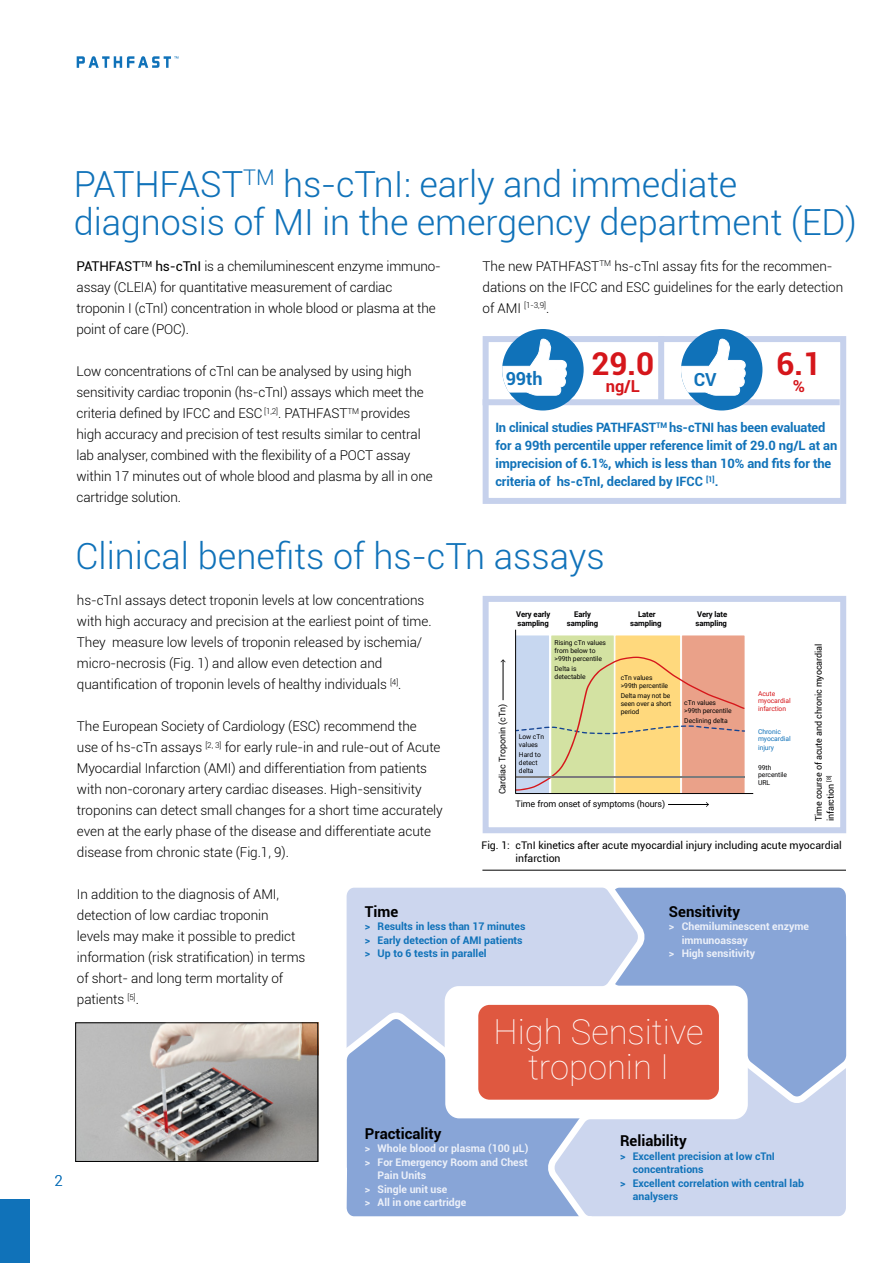
<style>
.page{position:relative;width:893px;height:1263px;background:#fff}
.page>*{position:absolute;margin:0;border:0;box-sizing:border-box;transform-origin:0 0}
.t1{font:300 36px/37.5px "Roboto";letter-spacing:-.005em;color:#1072b9}
.t2{font:100 34.5px/35px "Roboto";color:#fff;text-align:center}
.t3{font:700 31.5px "Roboto";color:#d5161b}
.t4{font:700 18px "Roboto";letter-spacing:-.005em;color:#1072b9}
.t5{font:700 16.5px "Roboto";color:#d5161b}
.t6{font:700 15px "Roboto";color:#000}
.t7{font:300 15px "Roboto";color:#1072b9}
.t8{font:300 13.5px/21px "Roboto";letter-spacing:-.005em;color:#000}
.t9{font:700 12.9px/18px "Roboto";letter-spacing:-.005em;color:#1072b9}
.t10{font:700 10.5px/13.5px "Roboto";color:#1072b9}
.t11{font:700 10.5px "Roboto";color:#ecf0f9}
.t12{font:10.5px/13.5px "Roboto";color:#000}
.t13{font:italic 300 9px "Roboto";letter-spacing:-.01em;color:#020203}
.t14{font:9px "Roboto";letter-spacing:-.01em;color:#020203}
.t15{font:9px/12px "Roboto";letter-spacing:-.01em;color:#000}
.t16{font:300 8.1px "Roboto";color:#000}
.t17{font:700 7.8px/9.4px "Roboto";letter-spacing:-.01em;color:#020203}
.t18{font:6.75px/8.1px "Roboto";letter-spacing:-.01em;color:#020203}
.t19{font:6.75px/7.2px "Roboto";letter-spacing:-.01em;color:#d6171b}
.t20{font:6.75px/7.4px "Roboto";letter-spacing:-.01em;color:#1072b9}
.s1{font-weight:400}
.s2{font-size:13.5px}
</style>
<div class="page">
<div style="left:0;top:1199px;width:30px;height:64px;background:#1072b9"></div>
<svg style="left:77px;top:56px;width:101px;height:12px"></svg>
<svg style="left:651px;top:887px;width:196px;height:166px;background:#93adda"></svg>
<svg style="left:632px;top:1053px;width:215px;height:164px;background:#cdd7ee"></svg>
<svg style="left:606px;top:887px;width:45px;height:99px"></svg>
<div style="left:606px;top:1119px;width:26px;height:98px;background:#ccd6ee"></div>
<svg style="left:346px;top:887px;width:260px;height:330px;background:#b7c7e6"></svg>
<div style="left:475px;top:1002px;width:247px;height:100px;background:#df5840;border-radius:14px"></div>
<div style="left:473px;top:999px;width:251px;height:106px;border:6px solid #fff;border-radius:14px"></div>
<img style="left:77px;top:1024px;width:239px;height:136px">
<div style="left:75px;top:1022px;width:243px;height:140px;border:1px solid #000"></div>
<hr style="left:482px;top:870px;width:364px;height:1px;background:#000">
<div style="left:515px;top:635px;width:34px;height:159px;background:#c7d7f0"></div>
<div style="left:515px;top:635px;width:35px;height:159px;border:1px solid #fff"></div>
<div style="left:551px;top:635px;width:63px;height:159px;background:#d3e2a2"></div>
<div style="left:550px;top:635px;width:65px;height:159px;border:1px solid #fff"></div>
<div style="left:615px;top:635px;width:66px;height:159px;background:#ffd97d"></div>
<div style="left:682px;top:635px;width:63px;height:159px;background:#eaa189"></div>
<svg style="left:516px;top:657px;width:229px;height:134px"></svg>
<hr style="left:516px;top:777px;width:229px;height:1px;background:#7c7b7c">
<hr style="left:515px;top:630px;width:1px;height:164px;background:#020203">
<hr style="left:515px;top:793px;width:238px;height:1px;background:#020203">
<hr style="left:668px;top:804px;width:40px;height:1px;background:#000">
<hr style="left:503px;top:660px;width:1px;height:40px;background:#000">
<div style="left:483px;top:596px;width:363px;height:237px;border:6px solid #c6d1ec"></div>
<div style="left:483px;top:336px;width:363px;height:168px;background:#fff;border:6px solid #c6d1ec"></div>
<div style="left:483px;top:399px;width:357px;height:6px;background:#c6d1ec"></div>
<div style="left:658px;top:336px;width:6px;height:66px;background:#c6d1ec"></div>
<div style="left:502px;top:329px;width:82px;height:81px;background:#1072b9;border-radius:50%"></div>
<svg style="left:502px;top:339px;width:64px;height:56px"></svg>
<div style="left:681px;top:329px;width:81px;height:81px;background:#1072b9;border-radius:50%"></div>
<svg style="left:681px;top:339px;width:64px;height:56px"></svg>
<h1 class="t1" style="left:74px;top:164px;width:784px">PATHFAST<sup>TM</sup> hs-cTnI: early and immediate diagnosis of MI in the emergency department (ED)</h1>
<p class="t8" style="left:77px;top:255px;width:366px"><span class="s1">PATHFAST</span><sup>TM</sup> <span class="s1">hs-cTnI</span> is a chemiluminescent enzyme immuno&shy;assay (CLEIA) for quantitative measurement of cardiac troponin I (cTnI) concentration in whole blood or plasma at the point of care (POC).</p>
<p class="t8" style="left:77px;top:360px;width:358px">Low concentrations of cTnI can be analysed by using high sensitivity cardiac troponin (hs-cTnI) assays which meet the criteria defined by IFCC and ESC <sup>[1,2]</sup>. PATHFAST<sup>TM</sup> provides high accuracy and precision of test results similar to central lab analyser, combined with the flexibility of a POCT assay within 17 minutes out of whole blood and plasma by all in one cartridge solution.</p>
<p class="t8" style="left:483px;top:255px;width:362px">The new PATHFAST<sup>TM</sup> hs-cTnI assay fits for the recommen&shy;dations on the IFCC and ESC guidelines for the early detection</p>
<p class="t16" style="left:483px;top:300px;width:68px"><span class="s2">of AMI</span> [1-3,9]<span class="s2">.</span></p>
<h3 class="t3" style="left:591px;top:342px;width:64px">29.0</h3>
<p class="t5" style="left:606px;top:374px;width:36px">ng/L</p>
<h3 class="t4" style="left:506px;top:366px;width:38px">99th</h3>
<h3 class="t4" style="left:694px;top:367px;width:24px">CV</h3>
<h3 class="t3" style="left:776px;top:342px;width:47px">6.1</h3>
<p class="t5" style="left:793px;top:374px;width:14px">%</p>
<p class="t9" style="left:495px;top:418px;width:343px">In clinical studies PATHFAST<sup>TM</sup> hs-cTNI has been evaluated for a 99th percentile upper reference limit of 29.0 ng/L at an imprecision of 6.1%, which is less than 10% and fits for the criteria of hs-cTnI, declared by IFCC <sup>[1]</sup>.</p>
<h1 class="t1" style="left:75px;top:536px;width:531px">Clinical benefits of hs-cTn assays</h1>
<p class="t8" style="left:77px;top:589px;width:356px">hs-cTnI assays detect troponin levels at low concentrations with high accuracy and precision at the earliest point of time.<br>They measure low levels of troponin released by ischemia/ micro-necrosis (Fig. 1) and allow even detection and quantification of troponin levels of healthy individuals <sup>[4]</sup>.</p>
<p class="t8" style="left:77px;top:715px;width:367px">The European Society of Cardiology (ESC) recommend the<br>use of hs-cTn assays <sup>[2,</sup> <sup>3]</sup> for early rule-in and rule-out of Acute Myocardial Infarction (AMI) and differentiation from patients with non-coronary artery cardiac diseases. High-sensitivity troponins can detect small changes for a short time accurately even at the early phase of the disease and differentiate acute disease from chronic state (Fig.1, 9).</p>
<p class="t8" style="left:77px;top:883px;width:230px">In addition to the diagnosis of AMI, detection of low cardiac troponin<br>levels may make it possible to predict information (risk stratification) in terms of short- and long term mortality of patients <sup>[5]</sup>.</p>
<p class="t17" style="left:516px;top:609px;width:36px">Very early sampling</p>
<p class="t17" style="left:567px;top:609px;width:33px;text-align:center">Early sampling</p>
<p class="t17" style="left:630px;top:609px;width:33px;text-align:center">Later sampling</p>
<p class="t17" style="left:695px;top:609px;width:33px">Very late sampling</p>
<p class="t18" style="left:555px;top:639px;width:53px">Rising cTn values from below to &gt;99th percentile</p>
<p class="t18" style="left:555px;top:664px;width:33px">Delta is detectable</p>
<p class="t15" style="left:812px;top:821px;width:179px;rotate:-90deg">Time course of acute and chronic myocardial infarction <sup>[8]</sup></p>
<p class="t18" style="left:621px;top:673px;width:49px">cTn values &gt;99th percentile</p>
<p class="t18" style="left:621px;top:691px;width:52px">Delta may not be seen over a short period</p>
<p class="t18" style="left:684px;top:698px;width:49px">cTn values &gt;99th percentile</p>
<p class="t18" style="left:684px;top:716px;width:45px">Declining delta</p>
<p class="t19" style="left:758px;top:689px;width:34px">Acute myocardial</p>
<p class="t19" style="left:758px;top:705px;width:30px">infarction</p>
<p class="t20" style="left:758px;top:727px;width:34px">Chronic myocardial</p>
<p class="t20" style="left:758px;top:743px;width:17px">injury</p>
<p class="t14" style="left:496px;top:794px;width:92px;rotate:-90deg">Cardiac Troponin (cTn)</p>
<p class="t18" style="left:519px;top:732px;width:27px">Low cTn values</p>
<p class="t18" style="left:519px;top:750px;width:23px">Hard to detect delta</p>
<p class="t18" style="left:758px;top:764px;width:30px;line-height:6.6px">99th percentile</p>
<p class="t18" style="left:758px;top:778px;width:14px">URL</p>
<p class="t14" style="left:515px;top:798px;width:151px">Time from onset of symptoms (hours)</p>
<p class="t12" style="left:516px;top:838px;width:328px;text-indent:-34px">Fig. 1: cTnI kinetics after acute myocardial injury including acute myocardial infarction</p>
<p class="t13" style="left:490px;top:837px;width:223px">Time course of acute and chronic myocardial infarction (8)</p>
<p class="t6" style="left:365px;top:901px;width:35px">Time</p>
<p class="t10" style="left:365px;top:919px;width:162px">&gt; Results in less than 17 minutes &gt; Early detection of AMI patients &gt; Up to 6 tests in parallel</p>
<p class="t6" style="left:669px;top:901px;width:73px">Sensitivity</p>
<p class="t11" style="left:669px;top:919px;width:142px">&gt; Chemiluminescent enzyme</p>
<p class="t11" style="left:682px;top:932px;width:68px">immunoassay</p>
<p class="t11" style="left:669px;top:946px;width:88px">&gt; High sensitivity</p>
<h2 class="t2" style="left:494px;top:1013px;width:212px">High Sensitive troponin I</h2>
<p class="t7" style="left:54px;top:1170px;width:10px">2</p>
<p class="t6" style="left:365px;top:1123px;width:78px">Practicality</p>
<p class="t11" style="left:365px;top:1141px;width:165px">&gt; Whole blood or plasma (100 μL)</p>
<p class="t11" style="left:365px;top:1154px;width:164px">&gt; For Emergency Room and Chest</p>
<p class="t11" style="left:378px;top:1168px;width:50px">Pain Units</p>
<p class="t11" style="left:365px;top:1181px;width:84px">&gt; Single unit use</p>
<p class="t11" style="left:365px;top:1195px;width:103px">&gt; All in one cartridge</p>
<p class="t6" style="left:620px;top:1130px;width:68px">Reliability</p>
<p class="t10" style="left:620px;top:1149px;width:156px">&gt; Excellent precision at low cTnI</p>
<p class="t10" style="left:633px;top:1162px;width:72px">concentrations</p>
<p class="t10" style="left:620px;top:1176px;width:185px">&gt; Excellent correlation with central lab</p>
<p class="t10" style="left:633px;top:1189px;width:47px">analysers</p>
</div>
